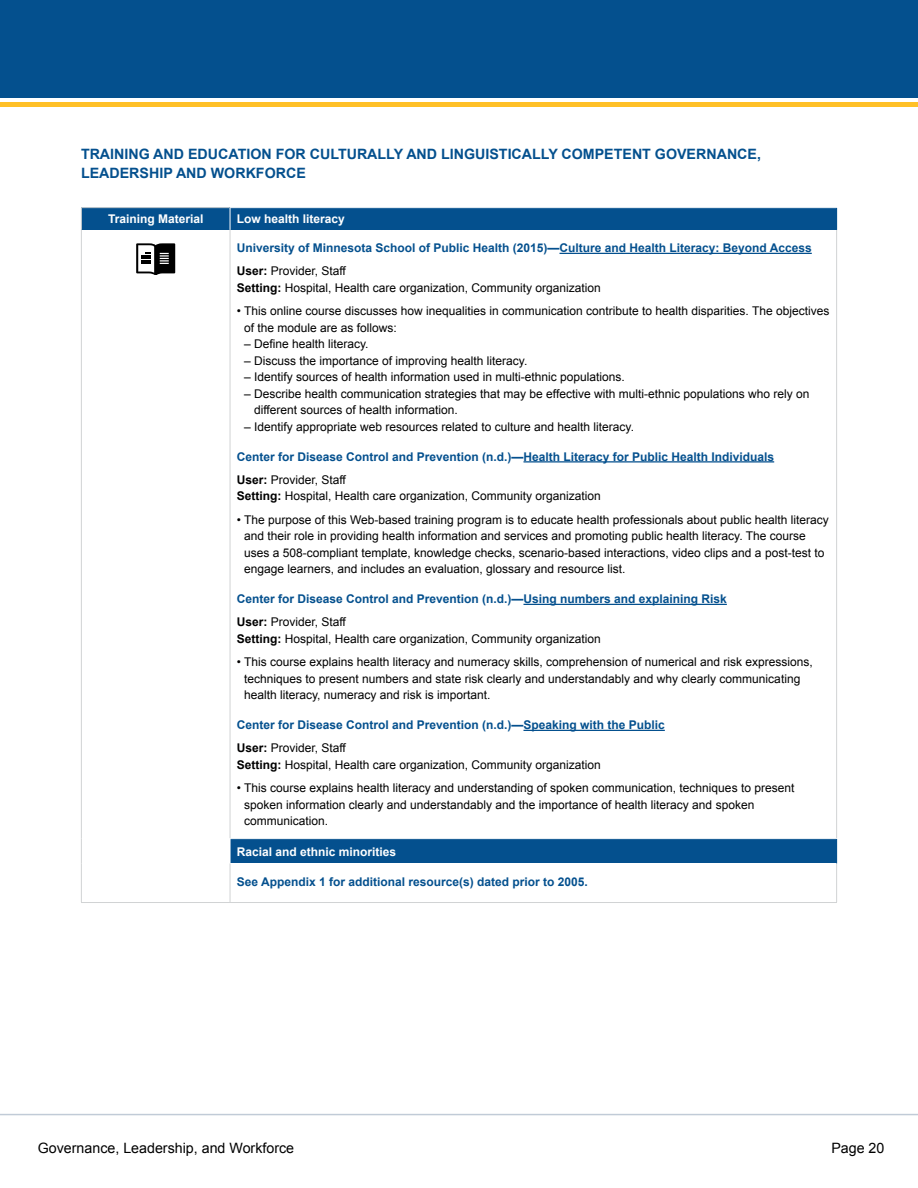
<style>
.page{position:relative;width:918px;height:1188px;background:#fff}
.page>*{position:absolute;margin:0;border:0;box-sizing:border-box;transform-origin:0 0}
.t1{font:700 14.25px/19.5px "Arial";color:#04508e}
.t2{font:14.25px "Arial";color:#000}
.t3{font:12px/16.5px "Arial";color:#000}
.t4{font:700 12px "Arial";color:#04508e}
.t5{font:700 12px "Arial";color:#fff}
.s1{font-weight:700}
</style>
<div class="page">
<div style="left:0;top:0;width:918px;height:98px;background:#04508e"></div>
<hr style="left:0;top:103px;width:918px;height:4px;background:#ffc027">
<hr style="left:0;top:1114px;width:918px;height:1px;background:#8497b0">
<div style="left:81px;top:208px;width:149px;height:22px;background:#04508e"></div>
<div style="left:230px;top:208px;width:607px;height:22px;background:#04508e"></div>
<div style="left:230px;top:839px;width:607px;height:24px;background:#04508e"></div>
<hr style="left:81px;top:230px;width:1px;height:609px;background:#d1d3d4">
<hr style="left:230px;top:230px;width:1px;height:608px;background:#d1d3d4">
<hr style="left:836px;top:230px;width:1px;height:608px;background:#d1d3d4">
<svg style="left:81px;top:839px;width:1px;height:24px"></svg>
<hr style="left:81px;top:863px;width:1px;height:39px;background:#d1d3d4">
<hr style="left:230px;top:863px;width:1px;height:39px;background:#d1d3d4">
<hr style="left:836px;top:863px;width:1px;height:39px;background:#d1d3d4">
<hr style="left:230px;top:902px;width:607px;height:1px;background:#d1d3d4">
<svg style="left:230px;top:208px;width:1px;height:22px"></svg>
<svg style="left:230px;top:839px;width:1px;height:24px"></svg>
<svg style="left:81px;top:208px;width:1px;height:22px"></svg>
<hr style="left:81px;top:207px;width:149px;height:1px;background:#d1d3d4">
<hr style="left:81px;top:902px;width:149px;height:1px;background:#d1d3d4">
<hr style="left:560px;top:253px;width:252px;height:1px;background:#04508e">
<hr style="left:523px;top:461px;width:251px;height:2px;background:#04508e">
<hr style="left:523px;top:604px;width:204px;height:1px;background:#04508e">
<hr style="left:523px;top:730px;width:142px;height:1px;background:#04508e">
<svg style="left:136px;top:243px;width:39px;height:32px"></svg>
<p class="t1" style="left:81px;top:145px;width:682px">TRAINING AND EDUCATION FOR CULTURALLY AND LINGUISTICALLY COMPETENT GOVERNANCE,<br>LEADERSHIP AND WORKFORCE</p>
<p class="t5" style="left:108px;top:211px;width:97px">Training Material</p>
<h5 class="t5" style="left:237px;top:211px;width:110px">Low health literacy</h5>
<h6 class="t4" style="left:237px;top:240px;width:577px">University of Minnesota School of Public Health (2015)—Culture and Health Literacy: Beyond Access</h6>
<p class="t3" style="left:237px;top:263px;width:111px"><span class="s1">User:</span> Provider, Staff</p>
<p class="t3" style="left:237px;top:280px;width:366px"><span class="s1">Setting:</span> Hospital, Health care organization, Community organization</p>
<p class="t3" style="left:244px;top:303px;width:587px;text-indent:-7px">• This online course discusses how inequalities in communication contribute to health disparities. The objectives of the module are as follows:</p>
<p class="t3" style="left:244px;top:336px;width:126px">– Define health literacy.</p>
<p class="t3" style="left:244px;top:352px;width:285px">– Discuss the importance of improving health literacy.</p>
<p class="t3" style="left:244px;top:369px;width:382px">– Identify sources of health information used in multi-ethnic populations.</p>
<p class="t3" style="left:254px;top:385px;width:557px;text-indent:-10px">– Describe health communication strategies that may be effective with multi-ethnic populations who rely on different sources of health information.</p>
<p class="t3" style="left:244px;top:418px;width:392px">– Identify appropriate web resources related to culture and health literacy.</p>
<h6 class="t4" style="left:237px;top:448px;width:539px">Center for Disease Control and Prevention (n.d.)—Health Literacy for Public Health Individuals</h6>
<p class="t3" style="left:237px;top:472px;width:111px"><span class="s1">User:</span> Provider, Staff</p>
<p class="t3" style="left:237px;top:488px;width:366px"><span class="s1">Setting:</span> Hospital, Health care organization, Community organization</p>
<p class="t3" style="left:244px;top:511px;width:586px;text-indent:-7px">• The purpose of this Web-based training program is to educate health professionals about public health literacy and their role in providing health information and services and promoting public health literacy. The course uses a 508-compliant template, knowledge checks, scenario-based interactions, video clips and a post-test to engage learners, and includes an evaluation, glossary and resource list.</p>
<h6 class="t4" style="left:237px;top:591px;width:492px">Center for Disease Control and Prevention (n.d.)—Using numbers and explaining Risk</h6>
<p class="t3" style="left:237px;top:614px;width:111px"><span class="s1">User:</span> Provider, Staff</p>
<p class="t3" style="left:237px;top:631px;width:366px"><span class="s1">Setting:</span> Hospital, Health care organization, Community organization</p>
<p class="t3" style="left:244px;top:654px;width:570px;text-indent:-7px">• This course explains health literacy and numeracy skills, comprehension of numerical and risk expressions, techniques to present numbers and state risk clearly and understandably and why clearly communicating health literacy, numeracy and risk is important.</p>
<h6 class="t4" style="left:237px;top:717px;width:430px">Center for Disease Control and Prevention (n.d.)—Speaking with the Public</h6>
<p class="t3" style="left:237px;top:740px;width:111px"><span class="s1">User:</span> Provider, Staff</p>
<p class="t3" style="left:237px;top:757px;width:366px"><span class="s1">Setting:</span> Hospital, Health care organization, Community organization</p>
<p class="t3" style="left:244px;top:780px;width:552px;text-indent:-7px">• This course explains health literacy and understanding of spoken communication, techniques to present spoken information clearly and understandably and the importance of health literacy and spoken communication.</p>
<h5 class="t5" style="left:237px;top:843px;width:161px">Racial and ethnic minorities</h5>
<p class="t4" style="left:237px;top:873px;width:352px">See Appendix 1 for additional resource(s) dated prior to 2005.</p>
<p class="t2" style="left:38px;top:1139px;width:258px">Governance, Leadership, and Workforce</p>
<p class="t2" style="left:831px;top:1139px;width:55px">Page 20</p>
</div>
